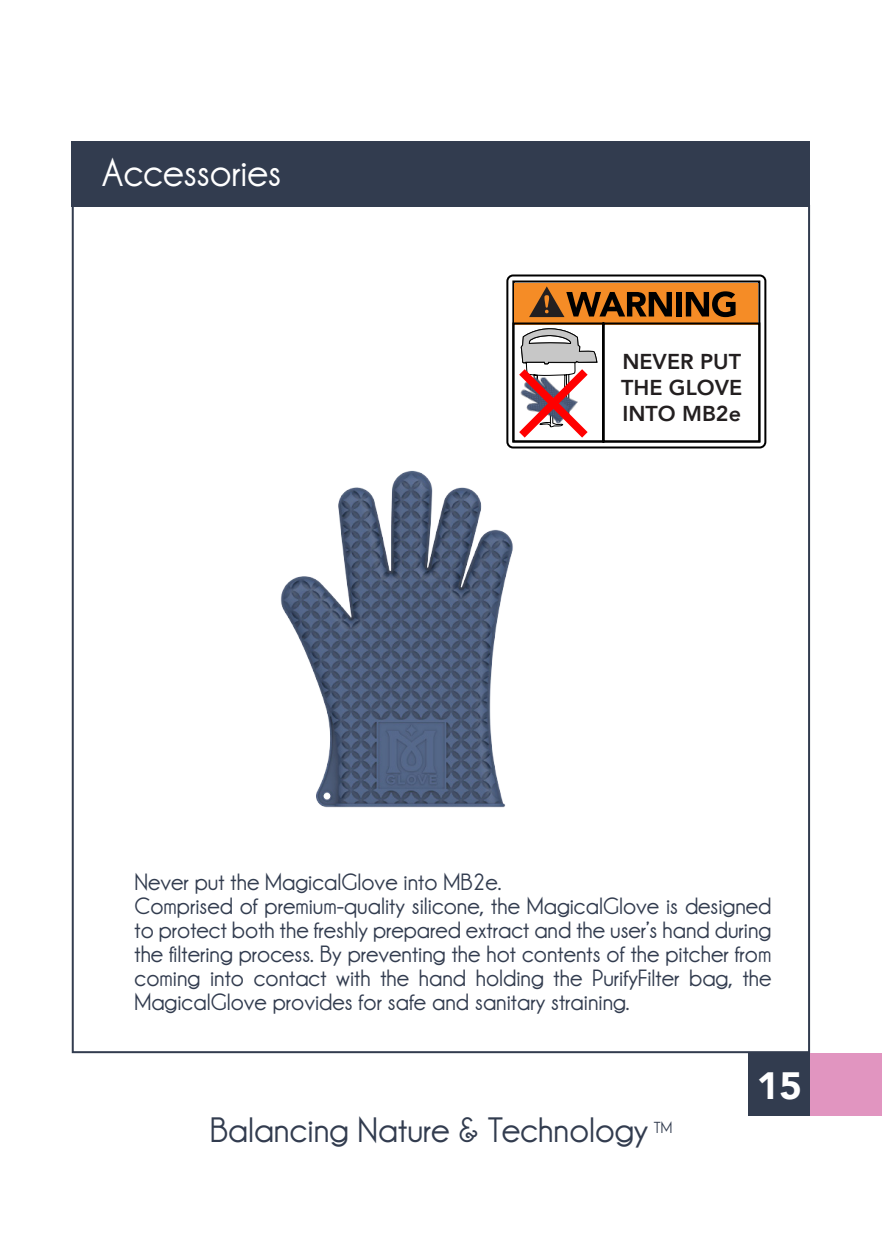
<style>
.page{position:relative;width:882px;height:1260px;background:#fff}
.page>*{position:absolute;margin:0;border:0;box-sizing:border-box;transform-origin:0 0}
.t1{font:700 40px "Champagne&Limousines";color:#fff}
.t2{font:900 38px "Avenir";color:#fff}
.t3{font:700 36px "Champagne&Limousines";color:#323c4f}
.t4{font:700 24px/24px "Champagne&Limousines";color:#323c4f;text-align:justify}
.t5{font:800 21.6px "Avenir";color:#231f20}
</style>
<div class="page">
<div style="left:748px;top:1053px;width:63px;height:63px;background:#323c4f"></div>
<div style="left:811px;top:1053px;width:71px;height:63px;background:#e195c0"></div>
<div style="left:72px;top:141px;width:738px;height:66px;background:#323c4f"></div>
<img style="left:280px;top:470px;width:231px;height:338px">
<svg style="left:507px;top:276px;width:258px;height:172px"></svg>
<div style="left:506px;top:275px;width:260px;height:174px;border:2px solid #000;border-radius:6px"></div>
<div style="left:514px;top:283px;width:244px;height:42px;background:#f58c26"></div>
<svg style="left:511px;top:286px;width:250px;height:270px"></svg>
<p class="t1" style="left:102px;top:150px;width:181px">Accessories</p>
<p class="t5" style="left:622px;top:345px;width:120px">NEVER PUT</p>
<p class="t5" style="left:621px;top:371px;width:123px">THE GLOVE</p>
<p class="t5" style="left:622px;top:397px;width:120px">INTO MB2e</p>
<p class="t4" style="left:135px;top:869px;width:369px">Never put the MagicalGlove into MB2e.</p>
<p class="t4" style="left:135px;top:893px;width:638px">Comprised of premium-quality silicone, the MagicalGlove is designed to protect both the freshly prepared extract and the user’s hand during the filtering process. By preventing the hot contents of the pitcher from coming into contact with the hand holding the PurifyFilter bag, the MagicalGlove provides for safe and sanitary straining.</p>
<p class="t3" style="left:210px;top:1109px;width:464px">Balancing Nature &amp; Technology <sup>TM</sup></p>
<p class="t2" style="left:757px;top:1053px;width:46px">15</p>
</div>
